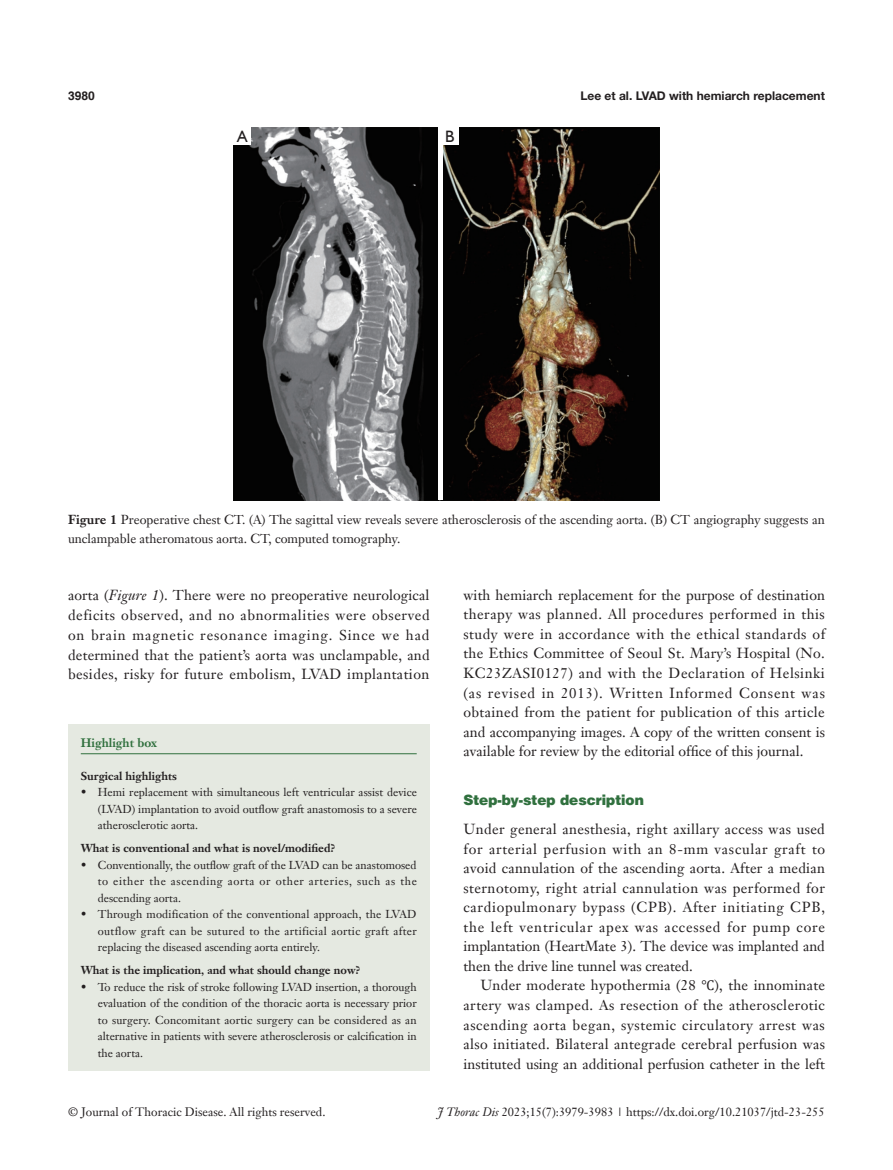
<style>
.page{position:relative;width:893px;height:1170px;background:#fff}
.page>*{position:absolute;margin:0;border:0;box-sizing:border-box;transform-origin:0 0}
.t1{font:16.5px "Humanist 521 BT";color:#231f20}
.B-zhengwen{font:14.25px/19.5px "Janson Text LT";color:#231f20;text-align:justify}
._1ji-6_5{font:900 14.25px "Helvetica";color:#30703e}
.t2{font:12.75px/19.5px "Janson Text LT";color:#231f20}
.t3{font:12px "Janson Text LT";color:#231f20}
.t4{font:700 12px "Helvetica Neue LT Pro";color:#231f20}
.Cite{font:700 12px "Janson Text LT";color:#30703e}
.t5{font:700 12px "Helvetica";color:#231f20}
.box-zhengwen{font:11.25px/16.5px "Janson Text LT";color:#231f20;text-align:justify}
.box-zhengwen-1_5mm{font:11.25px/16.5px "Janson Text LT";color:#231f20;text-align:justify}
.box-biaoti{font:700 11.25px "Janson Text LT";color:#231f20}
.s1{font-weight:700}
.s2{font-style:italic}
.s3{font-family:"Cambria Math"}
</style>
<div class="page">
<div style="left:68px;top:724px;width:361px;height:346px;background:#e5e9e1"></div>
<hr style="left:81px;top:753px;width:336px;height:1px;background:#30703e">
<img style="left:234px;top:128px;width:425px;height:372px">
<hr style="left:438px;top:128px;width:4px;height:372px;background:#fff">
<div style="left:234px;top:128px;width:17px;height:17px;background:#fff"></div>
<div style="left:441px;top:128px;width:17px;height:17px;background:#fff"></div>
<p class="t5" style="left:68px;top:88px;width:28px">3980</p>
<p class="t4" style="left:580px;top:88px;width:246px">Lee et al. LVAD with hemiarch replacement</p>
<p class="t1" style="left:237px;top:126px;width:12px">A</p>
<p class="t1" style="left:445px;top:126px;width:11px">B</p>
<p class="t2" style="left:68px;top:509px;width:758px"><span class="s1">Figure 1</span> Preoperative chest CT. (A) The sagittal view reveals severe atherosclerosis of the ascending aorta. (B) CT angiography suggests an unclampable atheromatous aorta. CT, computed tomography.</p>
<p class="B-zhengwen" style="left:68px;top:585px;width:363px;line-height:20px">aorta (<span class="s2">Figure 1</span>). There were no preoperative neurological deficits observed, and no abnormalities were observed on brain magnetic resonance imaging. Since we had determined that the patient’s aorta was unclampable, and besides, risky for future embolism, LVAD implantation</p>
<p class="B-zhengwen" style="left:463px;top:585px;width:363px">with hemiarch replacement for the purpose of destination therapy was planned. All procedures performed in this study were in accordance with the ethical standards of the Ethics Committee of Seoul St. Mary’s Hospital (No.<br>KC23ZASI0127) and with the Declaration of Helsinki (as revised in 2013). Written Informed Consent was obtained from the patient for publication of this article and accompanying images. A copy of the written consent is available for review by the editorial office of this journal.</p>
<p class="_1ji-6_5" style="left:463px;top:790px;width:182px">Step-by-step description</p>
<p class="B-zhengwen" style="left:463px;top:819px;width:363px">Under general anesthesia, right axillary access was used for arterial perfusion with an 8-mm vascular graft to avoid cannulation of the ascending aorta. After a median sternotomy, right atrial cannulation was performed for cardiopulmonary bypass (CPB). After initiating CPB, the left ventricular apex was accessed for pump core implantation (HeartMate 3). The device was implanted and then the drive line tunnel was created.</p>
<p class="B-zhengwen" style="left:463px;top:975px;width:363px;text-indent:17px">Under moderate hypothermia (28 <span class="s3">℃</span>), the innominate artery was clamped. As resection of the atherosclerotic ascending aorta began, systemic circulatory arrest was also initiated. Bilateral antegrade cerebral perfusion was instituted using an additional perfusion catheter in the left</p>
<p class="Cite" style="left:81px;top:735px;width:78px">Highlight box</p>
<p class="box-biaoti" style="left:81px;top:768px;width:98px">Surgical highlights</p>
<p class="box-zhengwen-1_5mm" style="left:98px;top:784px;width:321px;text-indent:-17px">• Hemi replacement with simultaneous left ventricular assist device (LVAD) implantation to avoid outflow graft anastomosis to a severe atherosclerotic aorta.</p>
<p class="box-biaoti" style="left:81px;top:841px;width:256px">What is conventional and what is novel/modified?</p>
<p class="box-zhengwen" style="left:98px;top:856px;width:321px;text-indent:-17px">• Conventionally, the outflow graft of the LVAD can be anastomosed to either the ascending aorta or other arteries, such as the descending aorta.</p>
<p class="box-zhengwen-1_5mm" style="left:98px;top:905px;width:320px;text-indent:-17px">• Through modification of the conventional approach, the LVAD outflow graft can be sutured to the artificial aortic graft after replacing the diseased ascending aorta entirely.</p>
<p class="box-biaoti" style="left:81px;top:962px;width:281px">What is the implication, and what should change now?</p>
<p class="box-zhengwen" style="left:98px;top:978px;width:320px;text-indent:-17px">• To reduce the risk of stroke following LVAD insertion, a thorough evaluation of the condition of the thoracic aorta is necessary prior to surgery. Concomitant aortic surgery can be considered as an alternative in patients with severe atherosclerosis or calcification in the aorta.</p>
<p class="t3" style="left:68px;top:1104px;width:259px">© Journal of Thoracic Disease. All rights reserved.</p>
<p class="t3" style="left:437px;top:1104px;width:389px"><span class="s2">J Thorac Dis</span> 2023;15(7):3979-3983 | https://dx.doi.org/10.21037/jtd-23-255</p>
</div>
